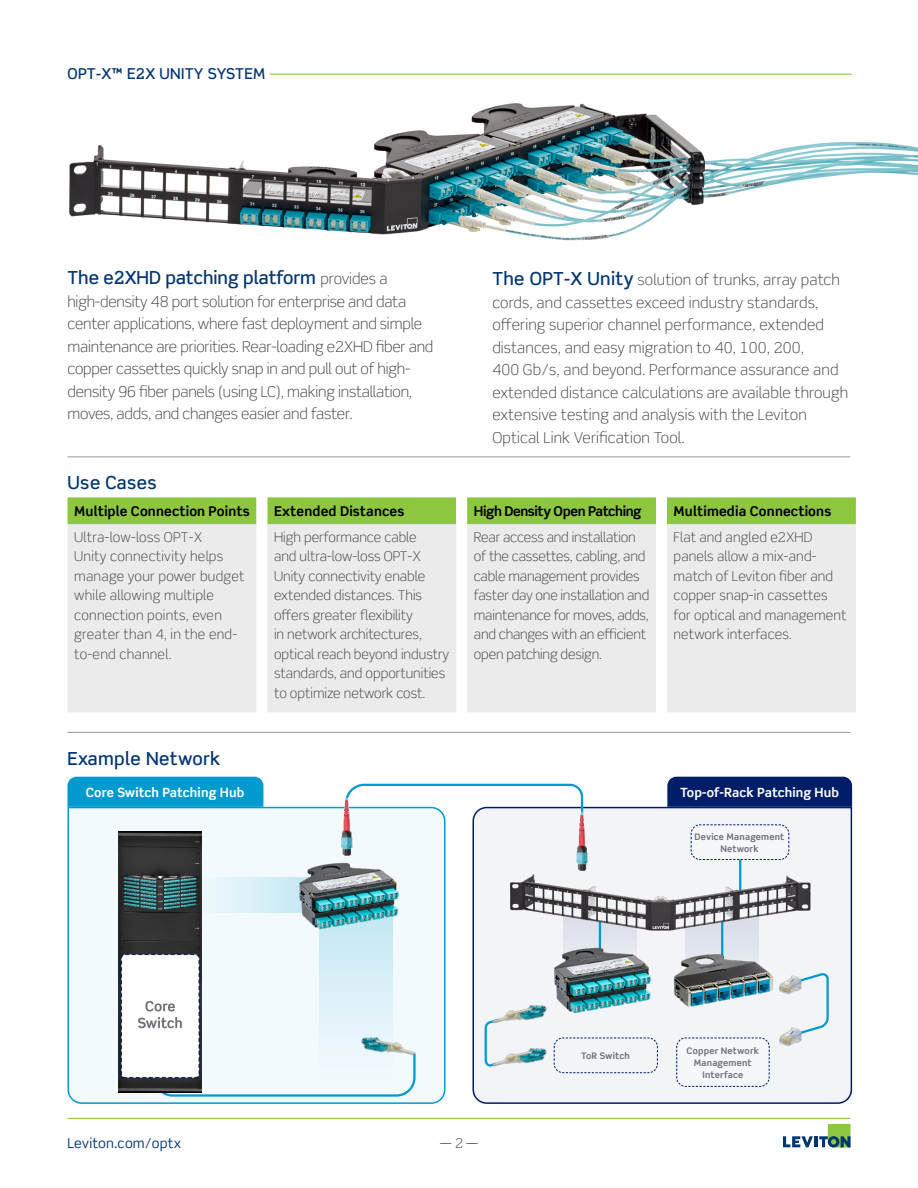
<style>
.page{position:relative;width:918px;height:1188px;background:#fff}
.page>*{position:absolute;margin:0;border:0;box-sizing:border-box;transform-origin:0 0}
.t1{font:500 18px "Scene Std";color:#003573}
.t2{font:500 18px "Scene Std";letter-spacing:.02em;color:#003573}
.t3{font:300 15px/22.5px "Scene Std";letter-spacing:.01em;color:#414042}
.t4{font:300 15px/22.5px "Scene Std";letter-spacing:-.01em;color:#414042}
.t5{font:500 15px "Scene Std";letter-spacing:.02em;color:#003573}
.t6{font:300 13.5px/19.5px "Scene Std";color:#414042}
.t7{font:300 13.5px/19.5px "Scene Std";letter-spacing:.02em;color:#414042}
.t8{font:700 13.5px "Scene Std";letter-spacing:.01em;color:#000}
.t9{font:700 13.5px "Scene Std";letter-spacing:-.03em;color:#000}
.t10{font:13.5px "Scene Std";letter-spacing:.01em;color:#003573}
.t11{font:700 12.75px "Scene Std";letter-spacing:.01em;color:#fff}
.t12{font:700 9px/12px "Scene Std";letter-spacing:.02em;color:#6e7276;text-align:center}
.s1{font-weight:700}
.s2{font-weight:300;font-size:15px;color:#414042}
.s3{font-weight:500;font-size:18px;color:#003573}
</style>
<div class="page">
<img style="left:69px;top:103px;width:849px;height:138px">
<hr style="left:68px;top:457px;width:782px;height:1px;background:#939598">
<div style="left:68px;top:497px;width:788px;height:27px;background:#8dc63f"></div>
<svg style="left:256px;top:497px;width:411px;height:27px;background:#97cb51"></svg>
<div style="left:68px;top:524px;width:788px;height:188px;background:#ebebec"></div>
<hr style="left:68px;top:732px;width:782px;height:1px;background:#939598">
<div style="left:472px;top:806px;width:381px;height:298px;background:#f2f4f7"></div>
<div style="left:67px;top:806px;width:379px;height:298px;background:#f2fafd"></div>
<div style="left:685px;top:905px;width:74px;height:89px;background:#dfe3eb"></div>
<hr style="left:721px;top:909px;width:2px;height:61px;background:#009acf">
<svg style="left:152px;top:1051px;width:265px;height:47px"></svg>
<div style="left:68px;top:777px;width:195px;height:30px;background:#009acf"></div>
<svg style="left:553px;top:1037px;width:105px;height:36px"></svg>
<div style="left:563px;top:905px;width:74px;height:70px;background:#e1e5ed"></div>
<hr style="left:599px;top:911px;width:2px;height:61px;background:#009acf">
<img style="left:548px;top:944px;width:111px;height:72px">
<img style="left:654px;top:947px;width:139px;height:67px">
<hr style="left:739px;top:846px;width:2px;height:61px;background:#009acf">
<img style="left:505px;top:871px;width:311px;height:64px">
<svg style="left:345px;top:783px;width:239px;height:70px"></svg>
<div style="left:667px;top:777px;width:185px;height:30px;background:#001d68"></div>
<img style="left:341px;top:798px;width:12px;height:58px">
<svg style="left:202px;top:877px;width:91px;height:36px;background:#dcf1f8"></svg>
<svg style="left:319px;top:931px;width:73px;height:159px;background:#dcf1f8"></svg>
<img style="left:293px;top:858px;width:115px;height:73px">
<img style="left:483px;top:976px;width:69px;height:43px">
<img style="left:483px;top:1019px;width:69px;height:70px">
<svg style="left:793px;top:971px;width:37px;height:66px"></svg>
<img style="left:355px;top:1008px;width:69px;height:70px">
<img style="left:118px;top:832px;width:84px;height:260px">
<svg style="left:676px;top:1037px;width:94px;height:50px"></svg>
<img style="left:576px;top:812px;width:12px;height:59px">
<svg style="left:690px;top:824px;width:100px;height:36px"></svg>
<img style="left:769px;top:968px;width:33px;height:29px">
<img style="left:769px;top:1020px;width:33px;height:29px">
<svg style="left:783px;top:1124px;width:67px;height:23px"></svg>
<hr style="left:270px;top:74px;width:582px;height:1px;background:#8dc63f">
<hr style="left:68px;top:1118px;width:782px;height:1px;background:#8dc63f">
<p class="t5" style="left:68px;top:64px;width:199px">OPT-X<span class="s1">™</span> E2X UNITY SYSTEM</p>
<h1 class="t1" style="left:68px;top:266px;width:322px">The e2XHD patching platform <span class="s2">provides a</span></h1>
<p class="t4" style="left:68px;top:290px;width:367px">high-density 48 port solution for enterprise and data center applications, where fast deployment and simple maintenance are priorities. Rear-loading e2XHD fiber and copper cassettes quickly snap in and pull out of high&shy;density 96 fiber panels (using LC), making installation, moves, adds, and changes easier and faster.</p>
<p class="t3" style="left:492px;top:268px;width:357px"><span class="s3">The OPT-X Unity</span> solution of trunks, array patch cords, and cassettes exceed industry standards, offering superior channel performance, extended distances, and easy migration to 40, 100, 200,<br>400 Gb/s, and beyond. Performance assurance and extended distance calculations are available through extensive testing and analysis with the Leviton Optical Link Verification Tool.</p>
<h1 class="t2" style="left:68px;top:472px;width:91px">Use Cases</h1>
<p class="t8" style="left:74px;top:503px;width:177px">Multiple Connection Points</p>
<p class="t8" style="left:274px;top:503px;width:132px">Extended Distances</p>
<p class="t9" style="left:474px;top:503px;width:169px">High Density Open Patching</p>
<p class="t8" style="left:674px;top:503px;width:159px">Multimedia Connections</p>
<p class="t7" style="left:74px;top:527px;width:172px">Ultra-low-loss OPT-X<br>Unity connectivity helps manage your power budget while allowing multiple connection points, even greater than 4, in the end&shy;to-end channel.</p>
<p class="t6" style="left:274px;top:527px;width:177px">High performance cable<br>and ultra-low-loss OPT-X<br>Unity connectivity enable extended distances. This offers greater flexibility<br>in network architectures, optical reach beyond industry standards, and opportunities to optimize network cost.</p>
<p class="t6" style="left:474px;top:527px;width:177px">Rear access and installation of the cassettes, cabling, and cable management provides faster day one installation and maintenance for moves, adds, and changes with an efficient open patching design.</p>
<p class="t6" style="left:674px;top:527px;width:174px">Flat and angled e2XHD panels allow a mix-and&shy;match of Leviton fiber and copper snap-in cassettes for optical and management network interfaces.</p>
<h1 class="t2" style="left:68px;top:747px;width:154px">Example Network</h1>
<p class="t11" style="left:86px;top:784px;width:160px">Core Switch Patching Hub</p>
<p class="t10" style="left:68px;top:1134px;width:115px">Leviton.com/optx</p>
<p class="t6" style="left:440px;top:1133px;width:40px">— 2 —</p>
<p class="t11" style="left:680px;top:784px;width:160px">Top-of-Rack Patching Hub</p>
<p class="t12" style="left:695px;top:830px;width:91px">Device Management<br>Network</p>
<p class="t12" style="left:581px;top:1050px;width:50px">ToR Switch</p>
<p class="t12" style="left:687px;top:1044px;width:74px">Copper Network<br>Management<br>Interface</p>
</div>
